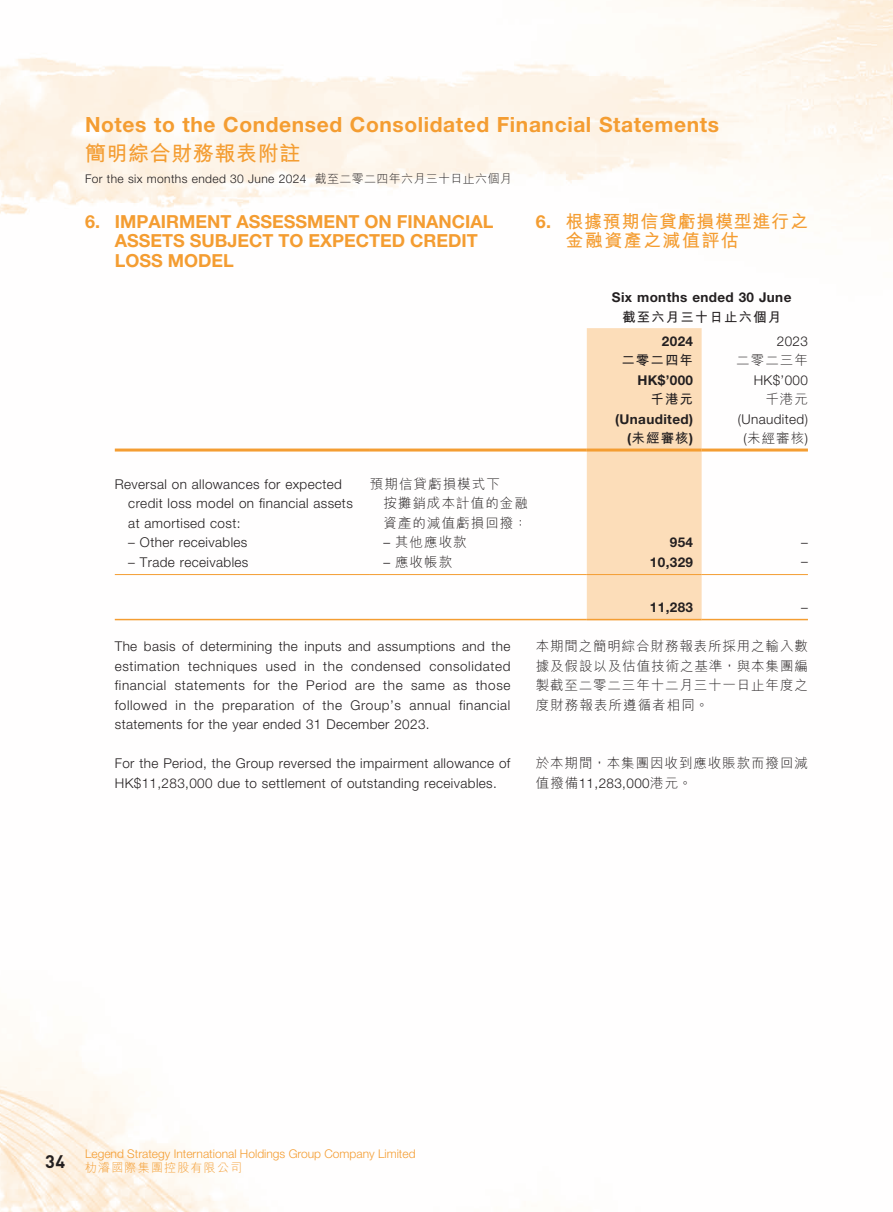
<style>
.page{position:relative;width:893px;height:1212px;background:#fff}
.page>*{position:absolute;margin:0;border:0;box-sizing:border-box;transform-origin:0 0}
.t1{font:700 21px "Helvetica Neue LT Std";letter-spacing:.03em;color:#f49d32}
.t2{font:700 21px "M Hei HK";letter-spacing:.03em;color:#f49d32}
.t3{font:700 18px/19.5px "Helvetica Neue LT Std";color:#f49d32}
.t4{font:700 18px/19.5px "M Hei HK";letter-spacing:.04em;color:#f49d32}
.t5{font:300 13.5px/19.5px "Helvetica Neue LT Std";letter-spacing:.03em;color:#231f20}
.t6{font:300 13.5px/19.5px "M Hei HK";letter-spacing:.08em;color:#231f20;text-align:justify}
.t7{font:700 13.5px "Helvetica Neue LT Std";letter-spacing:.03em;color:#231f20}
.t8{font:700 13.5px "M Hei HK";letter-spacing:.08em;color:#231f20}
.t9{font:300 12px "Helvetica Neue LT Std";color:#f49d32}
.t10{font:300 12px "Helvetica Neue LT Std";letter-spacing:.03em;color:#231f20}
.t11{font:300 12px "M Hei HK";letter-spacing:.1em;color:#f49d32}
.s1{font-family:"M Hei HK"}
.s2{font-family:"Helvetica Neue LT Std"}
</style>
<div class="page">
<img style="left:0;top:0;width:893px;height:1212px">
<div style="left:587px;top:328px;width:115px;height:291px;background:#fcddb9"></div>
<hr style="left:115px;top:448px;width:255px;height:3px;background:#f49d32">
<hr style="left:370px;top:448px;width:217px;height:3px;background:#f49d32">
<hr style="left:587px;top:448px;width:115px;height:3px;background:#f49d32">
<hr style="left:702px;top:448px;width:106px;height:3px;background:#f49d32">
<hr style="left:115px;top:574px;width:255px;height:1px;background:#f49d32">
<hr style="left:370px;top:574px;width:217px;height:1px;background:#f49d32">
<hr style="left:587px;top:574px;width:115px;height:1px;background:#f49d32">
<hr style="left:702px;top:574px;width:106px;height:1px;background:#f49d32">
<hr style="left:115px;top:619px;width:255px;height:1px;background:#f49d32">
<hr style="left:370px;top:619px;width:217px;height:1px;background:#f49d32">
<hr style="left:587px;top:619px;width:115px;height:1px;background:#f49d32">
<hr style="left:702px;top:619px;width:106px;height:1px;background:#f49d32">
<h1 class="t1" style="left:85px;top:112px;width:635px">Notes to the Condensed Consolidated Financial Statements</h1>
<h1 class="t2" style="left:85px;top:138px;width:217px">簡明綜合財務報表附註</h1>
<p class="t10" style="left:85px;top:171px;width:428px">For the six months ended 30 June 2024 <span class="s1">截至二零二四年六月三十日止六個月</span></p>
<h2 class="t4" style="left:566px;top:210px;width:244px;text-indent:-30px"><span class="s2">6.</span> 根據預期信貸虧損模型進行之金融資產之減值評估</h2>
<h2 class="t3" style="left:115px;top:211px;width:380px;text-indent:-30px">6. IMPAIRMENT ASSESSMENT ON FINANCIAL<br>ASSETS SUBJECT TO EXPECTED CREDIT<br>LOSS MODEL</h2>
<p class="t7" style="left:612px;top:289px;width:181px">Six months ended 30 June</p>
<p class="t8" style="left:622px;top:307px;width:161px">截至六月三十日止六個月</p>
<p class="t7" style="left:662px;top:333px;width:33px">2024</p>
<p class="t5" style="left:777px;top:331px;width:33px">2023</p>
<p class="t8" style="left:621px;top:351px;width:73px">二零二四年</p>
<p class="t6" style="left:736px;top:350px;width:73px">二零二三年</p>
<p class="t7" style="left:637px;top:372px;width:57px">HK$’000</p>
<p class="t5" style="left:754px;top:370px;width:56px">HK$’000</p>
<p class="t8" style="left:650px;top:390px;width:44px">千港元</p>
<p class="t6" style="left:765px;top:389px;width:44px">千港元</p>
<p class="t7" style="left:615px;top:411px;width:80px">(Unaudited)</p>
<p class="t5" style="left:738px;top:409px;width:72px">(Unaudited)</p>
<p class="t8" style="left:627px;top:429px;width:67px"><span class="s2">(</span>未經審核<span class="s2">)</span></p>
<p class="t6" style="left:743px;top:428px;width:66px"><span class="s2">(</span>未經審核<span class="s2">)</span></p>
<p class="t5" style="left:128px;top:474px;width:226px;text-indent:-14px">Reversal on allowances for expected credit loss model on financial assets at amortised cost:</p>
<p class="t6" style="left:383px;top:474px;width:146px;text-align:left;text-indent:-14px">預期信貸虧損模式下<br>按攤銷成本計值的金融資產的減值虧損回撥：</p>
<p class="t5" style="left:128px;top:532px;width:121px">– Other receivables</p>
<p class="t6" style="left:383px;top:532px;width:85px"><span class="s2">–</span> 其他應收款</p>
<p class="t7" style="left:670px;top:534px;width:25px">954</p>
<p class="t5" style="left:801px;top:532px;width:8px">–</p>
<p class="t5" style="left:128px;top:552px;width:122px">– Trade receivables</p>
<p class="t6" style="left:383px;top:552px;width:70px"><span class="s2">–</span> 應收帳款</p>
<p class="t7" style="left:650px;top:554px;width:45px">10,329</p>
<p class="t5" style="left:801px;top:551px;width:8px">–</p>
<p class="t7" style="left:650px;top:599px;width:45px">11,283</p>
<p class="t5" style="left:801px;top:597px;width:8px">–</p>
<p class="t5" style="left:115px;top:636px;width:397px;text-align:justify">The basis of determining the inputs and assumptions and the estimation techniques used in the condensed consolidated financial statements for the Period are the same as those followed in the preparation of the Group’s annual financial statements for the year ended 31 December 2023.</p>
<p class="t5" style="left:115px;top:753px;width:397px">For the Period, the Group reversed the impairment allowance of<br>HK$11,283,000 due to settlement of outstanding receivables.</p>
<p class="t6" style="left:536px;top:636px;width:274px">本期間之簡明綜合財務報表所採用之輸入數據及假設以及估值技術之基準，與本集團編製截至二零二三年十二月三十一日止年度之度財務報表所遵循者相同。</p>
<p class="t6" style="left:536px;top:753px;width:274px">於本期間，本集團因收到應收賬款而撥回減</p>
<p class="t5" style="left:536px;top:773px;width:158px"><span class="s1">值撥備</span>11,283,000<span class="s1">港元。</span></p>
<p class="t9" style="left:85px;top:1146px;width:332px">Legend Strategy International Holdings Group Company Limited</p>
<p class="t11" style="left:45px;top:1159px;width:198px"><sup>34</sup> 朸濬國際集團控股有限公司</p>
</div>
